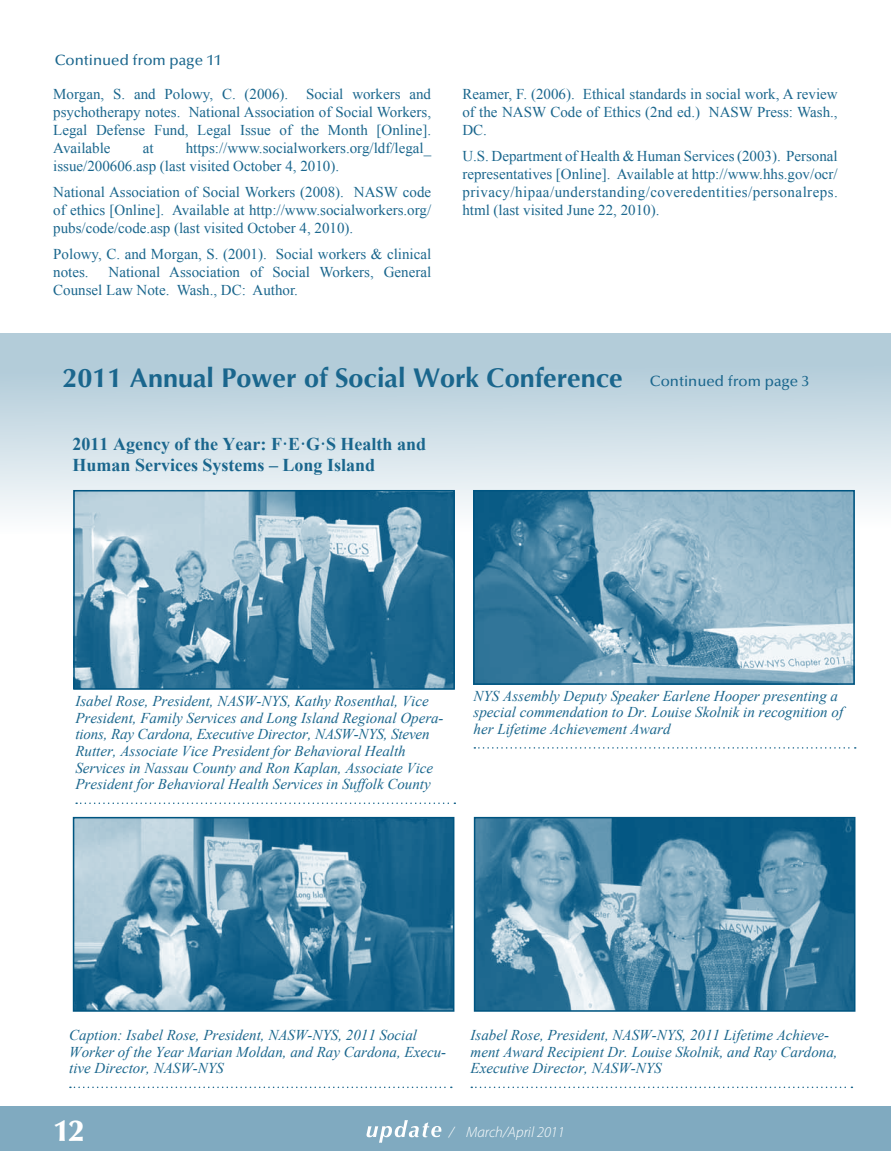
<style>
.page{position:relative;width:891px;height:1175px;background:#fff}
.page>*{position:absolute;margin:0;border:0;box-sizing:border-box;transform-origin:0 0}
.t1{font:900 30px "Optima";color:#fff}
.t2{font:700 27px "Optima";color:#1a668d}
.t3{font:700 18px/21px "Times New Roman";color:#1a668d}
.t4{font:15px/18px "Times New Roman";color:#1a668d;text-align:justify}
.t5{font:italic 15px/16.5px "Times New Roman";color:#1a668d}
.t6{font:500 15px "Optima";color:#1a668d}
.t7{font:italic 300 15px "Myriad Pro";color:#fff}
.s1{font-weight:500;font-size:15px}
</style>
<div class="page">
<div style="left:0;top:1106px;width:891px;height:45px;background:#80aac0"></div>
<svg style="left:367px;top:1120px;width:74px;height:22px"></svg>
<div style="left:0;top:333px;width:890px;height:200px;background:linear-gradient(to bottom,#a8c5d4,#fbfdfd)"></div>
<img style="left:76px;top:493px;width:376px;height:193px">
<div style="left:73px;top:490px;width:382px;height:199px;border:2px solid #005581"></div>
<img style="left:76px;top:820px;width:375px;height:188px">
<div style="left:73px;top:817px;width:381px;height:194px;border:2px solid #005581"></div>
<img style="left:477px;top:820px;width:375px;height:188px">
<div style="left:474px;top:817px;width:381px;height:194px;border:2px solid #005581"></div>
<img style="left:476px;top:493px;width:376px;height:189px">
<div style="left:473px;top:490px;width:382px;height:195px;border:2px solid #005581"></div>
<svg style="left:76px;top:802px;width:379px;height:2px"></svg>
<svg style="left:474px;top:747px;width:382px;height:1px"></svg>
<svg style="left:70px;top:1086px;width:382px;height:2px"></svg>
<svg style="left:471px;top:1086px;width:381px;height:2px"></svg>
<p class="t6" style="left:55px;top:52px;width:169px">Continued from page 11</p>
<p class="t4" style="left:53px;top:85px;width:379px">Morgan, S. and Polowy, C. (2006). Social workers and psychotherapy notes. National Association of Social Workers, Legal Defense Fund, Legal Issue of the Month [Online].<br>Available</p>
<p class="t4" style="left:53px;top:139px;width:379px;text-indent:132px">https://www.socialworkers.org/ldf/legal_ issue/200606.asp (last visited October 4, 2010).</p>
<p class="t4" style="left:53px;top:183px;width:379px">National Association of Social Workers (2008). NASW code of ethics [Online]. Available at http://www.socialworkers.org/ pubs/code/code.asp (last visited October 4, 2010).</p>
<p class="t4" style="left:53px;top:244px;width:379px">Polowy, C. and Morgan, S. (2001). Social workers &amp; clinical notes.</p>
<p class="t4" style="left:143px;top:139px;width:12px">at</p>
<p class="t4" style="left:53px;top:262px;width:379px;text-indent:55px">National Association of Social Workers, General<br>Counsel Law Note. Wash., DC: Author.</p>
<p class="t4" style="left:462px;top:85px;width:377px">Reamer, F. (2006). Ethical standards in social work, A review of the NASW Code of Ethics (2nd ed.) NASW Press: Wash., DC.</p>
<p class="t4" style="left:462px;top:147px;width:377px">U.S. Department of Health &amp; Human Services (2003). Personal representatives [Online]. Available at http://www.hhs.gov/ocr/ privacy/hipaa/understanding/coveredentities/personalreps. html (last visited June 22, 2010).</p>
<h2 class="t2" style="left:62px;top:362px;width:749px">2011 Annual Power of Social Work Conference <span class="s1">Continued from page 3</span></h2>
<p class="t3" style="left:73px;top:433px;width:355px">2011 Agency of the Year: F·E·G·S Health and<br>Human Services Systems – Long Island</p>
<p class="t5" style="left:75px;top:693px;width:370px">Isabel Rose, President, NASW-NYS, Kathy Rosenthal, Vice President, Family Services and Long Island Regional Opera&shy;tions, Ray Cardona, Executive Director, NASW-NYS, Steven Rutter, Associate Vice President for Behavioral Health Services in Nassau County and Ron Kaplan, Associate Vice President for Behavioral Health Services in Suffolk County</p>
<p class="t5" style="left:474px;top:687px;width:371px">NYS Assembly Deputy Speaker Earlene Hooper presenting a special commendation to Dr. Louise Skolnik in recognition of her Lifetime Achievement Award</p>
<p class="t5" style="left:69px;top:1026px;width:379px">Caption: Isabel Rose, President, NASW-NYS, 2011 Social<br>Worker of the Year Marian Moldan, and Ray Cardona, Execu&shy;tive Director, NASW-NYS</p>
<p class="t5" style="left:471px;top:1026px;width:369px">Isabel Rose, President, NASW-NYS, 2011 Lifetime Achieve&shy;ment Award Recipient Dr. Louise Skolnik, and Ray Cardona,<br>Executive Director, NASW-NYS</p>
<h1 class="t1" style="left:54px;top:1113px;width:31px">12</h1>
<p class="t7" style="left:449px;top:1124px;width:117px">/ March/April 2011</p>
</div>
